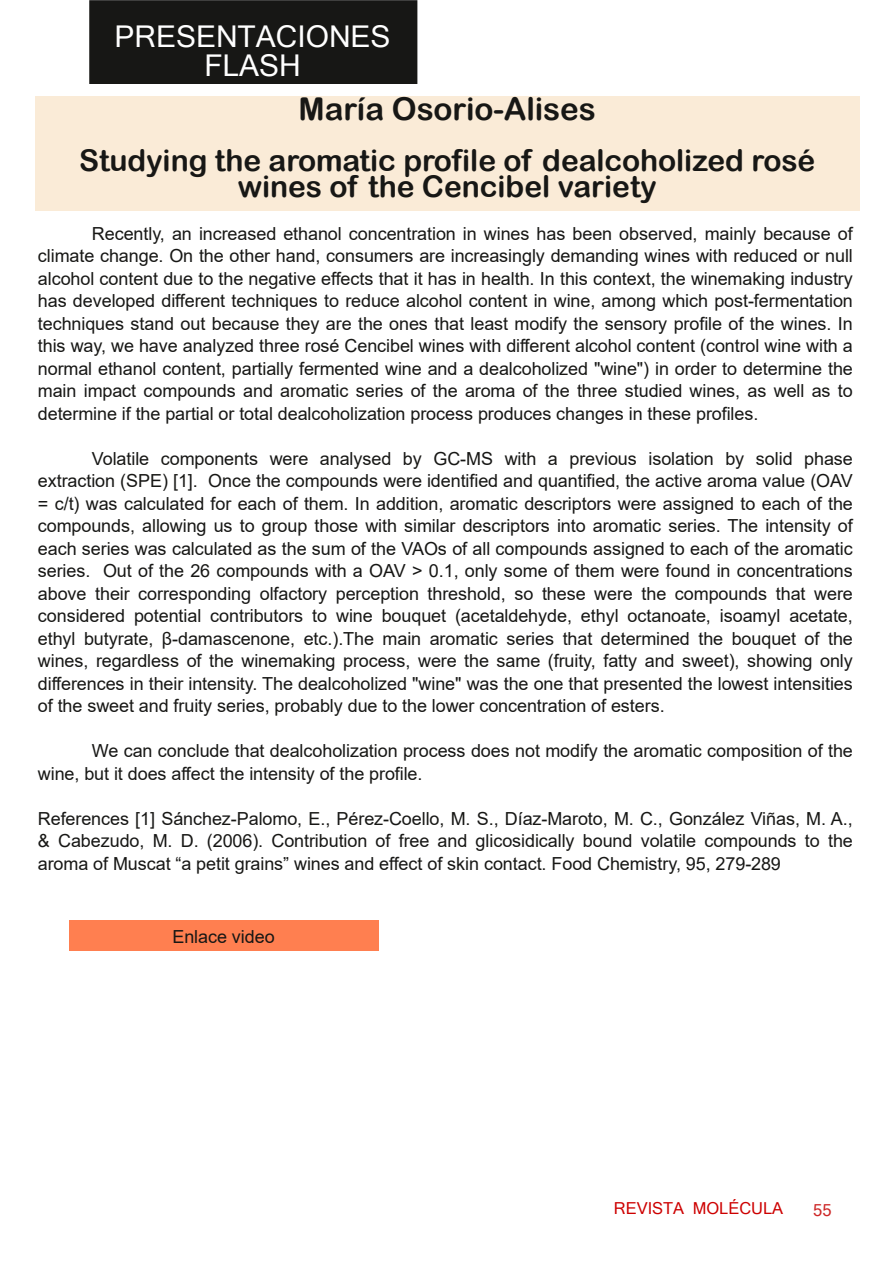
<style>
.page{position:relative;width:893px;height:1263px;background:#fff}
.page>*{position:absolute;margin:0;border:0;box-sizing:border-box;transform-origin:0 0}
.t1{font:31.5px "Arial Rounded MT Bold";letter-spacing:-.005em;color:#171715}
.t2{font:30px/25.8px "Arial Rounded MT Bold";letter-spacing:-.005em;color:#171715;text-align:center}
.t3{font:30px/28.8px "Microsoft Sans Serif";color:#fff;text-align:center}
.t4{font:18px/22.5px "Arial";letter-spacing:-.005em;color:#171715;text-align:justify}
.t5{font:16.5px "Microsoft Sans Serif";color:#cd0000}
.t6{font:16.5px "Microsoft Sans Serif";color:#cd2626}
</style>
<div class="page">
<div style="left:90px;top:1px;width:327px;height:82px;background:#171715"></div>
<div style="left:89px;top:0;width:328px;height:84px;border:2px solid #171715"></div>
<div style="left:35px;top:97px;width:825px;height:114px;background:#faebd7"></div>
<div style="left:70px;top:920px;width:309px;height:31px;background:#ff7f50"></div>
<h2 class="t3" style="left:115px;top:22px;width:277px">PRESENTACIONES<br>FLASH</h2>
<h1 class="t1" style="left:299px;top:90px;width:299px">María Osorio-Alises</h1>
<h2 class="t2" style="left:79px;top:147px;width:738px">Studying the aromatic profile of dealcoholized rosé wines of the Cencibel variety</h2>
<p class="t4" style="left:38px;top:222px;width:816px;text-indent:54px">Recently, an increased ethanol concentration in wines has been observed, mainly because of climate change. On the other hand, consumers are increasingly demanding wines with reduced or null alcohol content due to the negative effects that it has in health. In this context, the winemaking industry has developed different techniques to reduce alcohol content in wine, among which post-fermentation techniques stand out because they are the ones that least modify the sensory profile of the wines. In this way, we have analyzed three rosé Cencibel wines with different alcohol content (control wine with a normal ethanol content, partially fermented wine and a dealcoholized "wine") in order to determine the main impact compounds and aromatic series of the aroma of the three studied wines, as well as to determine if the partial or total dealcoholization process produces changes in these profiles.</p>
<p class="t4" style="left:38px;top:447px;width:816px;text-indent:54px">Volatile components were analysed by GC-MS with a previous isolation by solid phase extraction (SPE) [1]. Once the compounds were identified and quantified, the active aroma value (OAV = c/t) was calculated for each of them. In addition, aromatic descriptors were assigned to each of the compounds, allowing us to group those with similar descriptors into aromatic series. The intensity of each series was calculated as the sum of the VAOs of all compounds assigned to each of the aromatic series. Out of the 26 compounds with a OAV &gt; 0.1, only some of them were found in concentrations above their corresponding olfactory perception threshold, so these were the compounds that were considered potential contributors to wine bouquet (acetaldehyde, ethyl octanoate, isoamyl acetate, ethyl butyrate, β-damascenone, etc.).The main aromatic series that determined the bouquet of the wines, regardless of the winemaking process, were the same (fruity, fatty and sweet), showing only differences in their intensity. The dealcoholized "wine" was the one that presented the lowest intensities of the sweet and fruity series, probably due to the lower concentration of esters.</p>
<p class="t4" style="left:38px;top:740px;width:816px;text-indent:54px">We can conclude that dealcoholization process does not modify the aromatic composition of the wine, but it does affect the intensity of the profile.</p>
<p class="t4" style="left:38px;top:807px;width:816px">References [1] Sánchez-Palomo, E., Pérez-Coello, M. S., Díaz-Maroto, M. C., González Viñas, M. A., &amp; Cabezudo, M. D. (2006). Contribution of free and glicosidically bound volatile compounds to the aroma of Muscat “a petit grains” wines and effect of skin contact. Food Chemistry, 95, 279-289</p>
<p class="t4" style="left:172px;top:925px;width:104px">Enlace video</p>
<p class="t5" style="left:614px;top:1199px;width:171px">REVISTA MOLÉCULA</p>
<p class="t6" style="left:813px;top:1201px;width:20px">55</p>
</div>
